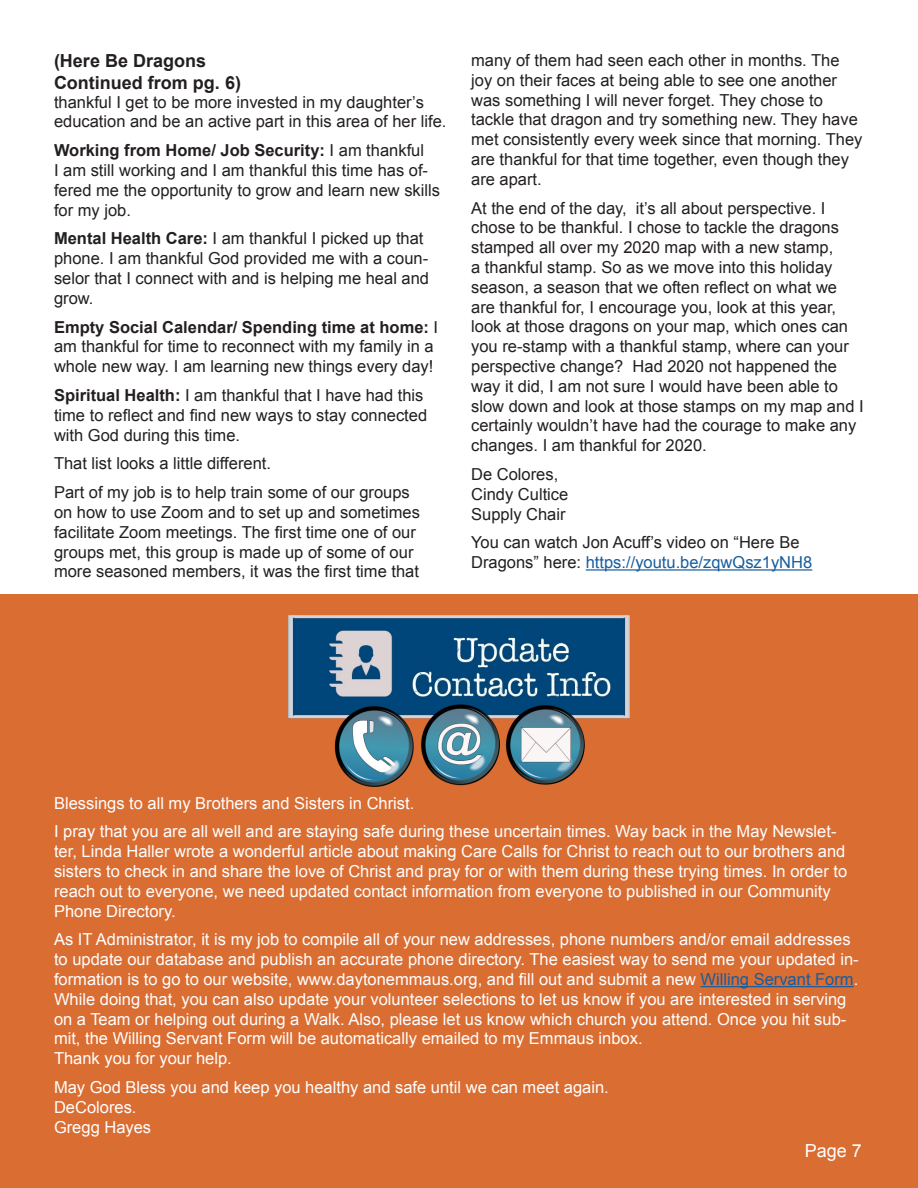
<style>
.page{position:relative;width:918px;height:1188px;background:#fff}
.page>*{position:absolute;margin:0;border:0;box-sizing:border-box;transform-origin:0 0}
.t1{font:700 18px "Arial";color:#231f20}
.t2{font:18px "Arial";color:#fff}
.t3{font:16.5px/19.8px "Arial";color:#231f20}
.t4{font:16.5px/19.8px "Arial";color:#fff}
.t5{font:16.5px "Arial";color:#175d9e}
.s1{font-weight:700}
.s2{color:#231f20}
.s3{color:#175d9e}
</style>
<div class="page">
<div style="left:0;top:594px;width:918px;height:594px;background:#da6d32"></div>
<hr style="left:586px;top:569px;width:226px;height:2px;background:#175d9e">
<hr style="left:701px;top:986px;width:153px;height:1px;background:#175d9e">
<img style="left:288px;top:616px;width:342px;height:170px">
<p class="t1" style="left:54px;top:49px;width:154px">(Here Be Dragons</p>
<p class="t1" style="left:54px;top:71px;width:189px">Continued from pg. 6)</p>
<p class="t3" style="left:54px;top:92px;width:394px">thankful I get to be more invested in my daughter’s education and be an active part in this area of her life.</p>
<p class="t3" style="left:54px;top:141px;width:388px"><span class="s1">Working from Home/ Job Security:</span> I am thankful<br>I am still working and I am thankful this time has of&shy;fered me the opportunity to grow and learn new skills for my job.</p>
<p class="t3" style="left:54px;top:229px;width:377px"><span class="s1">Mental Health Care:</span> I am thankful I picked up that phone. I am thankful God provided me with a coun&shy;selor that I connect with and is helping me heal and grow.</p>
<p class="t3" style="left:54px;top:317px;width:386px"><span class="s1">Empty Social Calendar/ Spending time at home:</span> I am thankful for time to reconnect with my family in a whole new way. I am learning new things every day!</p>
<p class="t3" style="left:54px;top:385px;width:375px"><span class="s1">Spiritual Health:</span> I am thankful that I have had this time to reflect and find new ways to stay connected with God during this time.</p>
<p class="t3" style="left:54px;top:454px;width:219px">That list looks a little different.</p>
<p class="t3" style="left:54px;top:483px;width:367px">Part of my job is to help train some of our groups on how to use Zoom and to set up and sometimes facilitate Zoom meetings. The first time one of our groups met, this group is made up of some of our more seasoned members, it was the first time that</p>
<p class="t3" style="left:471px;top:50px;width:393px">many of them had seen each other in months. The joy on their faces at being able to see one another was something I will never forget. They chose to tackle that dragon and try something new. They have met consistently every week since that morning. They are thankful for that time together, even though they are apart.</p>
<p class="t3" style="left:471px;top:198px;width:394px">At the end of the day, it’s all about perspective. I chose to be thankful. I chose to tackle the dragons stamped all over my 2020 map with a new stamp,<br>a thankful stamp. So as we move into this holiday season, a season that we often reflect on what we are thankful for, I encourage you, look at this year, look at those dragons on your map, which ones can you re-stamp with a thankful stamp, where can your perspective change? Had 2020 not happened the way it did, I am not sure I would have been able to slow down and look at those stamps on my map and I certainly wouldn’t have had the courage to make any changes. I am thankful for 2020.</p>
<p class="t3" style="left:471px;top:464px;width:89px">De Colores,</p>
<p class="t3" style="left:471px;top:484px;width:99px">Cindy Cultice</p>
<p class="t3" style="left:471px;top:504px;width:96px">Supply Chair</p>
<p class="t3" style="left:471px;top:533px;width:330px">You can watch Jon Acuff’s video on “Here Be</p>
<p class="t5" style="left:471px;top:552px;width:343px"><span class="s2">Dragons” here:</span> https://youtu.be/zqwQsz1yNH8</p>
<p class="t4" style="left:54px;top:793px;width:362px">Blessings to all my Brothers and Sisters in Christ.</p>
<p class="t4" style="left:54px;top:822px;width:795px">I pray that you are all well and are staying safe during these uncertain times. Way back in the May Newslet&shy;ter, Linda Haller wrote a wonderful article about making Care Calls for Christ to reach out to our brothers and sisters to check in and share the love of Christ and pray for or with them during these trying times. In order to reach out to everyone, we need updated contact information from everyone to published in our Community Phone Directory.</p>
<p class="t4" style="left:54px;top:930px;width:806px">As IT Administrator, it is my job to compile all of your new addresses, phone numbers and/or email addresses to update our database and publish an accurate phone directory. The easiest way to send me your updated in&shy;formation is to go to our website, www.daytonemmaus.org, and fill out and submit a new <span class="s3">Willing Servant Form</span>.<br>While doing that, you can also update your volunteer selections to let us know if you are interested in serving on a Team or helping out during a Walk. Also, please let us know which church you attend. Once you hit sub&shy;mit, the Willing Servant Form will be automatically emailed to my Emmaus inbox.</p>
<p class="t4" style="left:54px;top:1049px;width:179px">Thank you for your help.</p>
<p class="t4" style="left:54px;top:1077px;width:556px">May God Bless you and keep you healthy and safe until we can meet again.</p>
<p class="t4" style="left:54px;top:1097px;width:84px">DeColores.</p>
<p class="t4" style="left:54px;top:1117px;width:99px">Gregg Hayes</p>
<p class="t2" style="left:805px;top:1139px;width:59px">Page 7</p>
</div>
